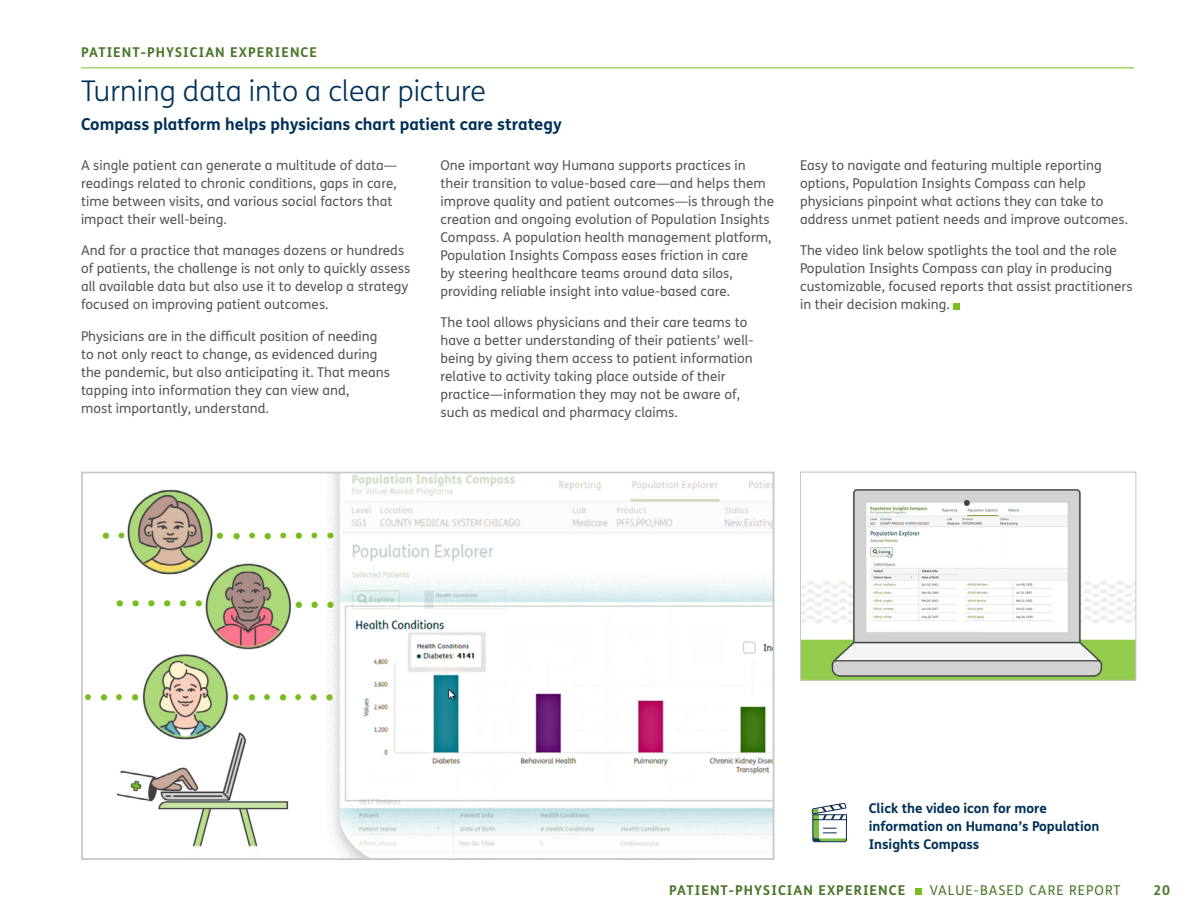
<style>
.page{position:relative;width:1188px;height:918px;background:#fff}
.page>*{position:absolute;margin:0;border:0;box-sizing:border-box;transform-origin:0 0}
.t1{font:300 28.5px "FS Humana";color:#003057}
.t2{font:700 16.5px "FS Humana";color:#003057}
.t3{font:13.5px/18px "FS Humana";letter-spacing:.005em;color:#53575a}
.t4{font:700 13.5px/18px "FS Humana";color:#003057}
.t5{font:700 13.5px "FS Humana";letter-spacing:.075em;color:#4a7729}
.t6{font:13.5px "FS Humana";letter-spacing:.075em;color:#4a7729}
</style>
<div class="page">
<img style="left:85px;top:475px;width:686px;height:382px">
<div style="left:81px;top:472px;width:693px;height:388px;border:2px solid #c8c8c8"></div>
<svg style="left:915px;top:888px;width:6px;height:6px"></svg>
<svg style="left:953px;top:303px;width:6px;height:6px"></svg>
<svg style="left:811px;top:802px;width:36px;height:41px"></svg>
<img style="left:802px;top:489px;width:332px;height:190px">
<div style="left:800px;top:472px;width:336px;height:209px;border:1px solid #c8c8c8"></div>
<hr style="left:81px;top:67px;width:1053px;height:1px;background:#78be20">
<p class="t5" style="left:81px;top:42px;width:238px">PATIENT-PHYSICIAN EXPERIENCE</p>
<h1 class="t1" style="left:81px;top:71px;width:406px">Turning data into a clear picture</h1>
<p class="t2" style="left:81px;top:111px;width:482px">Compass platform helps physicians chart patient care strategy</p>
<p class="t3" style="left:81px;top:156px;width:318px">A single patient can generate a multitude of data— readings related to chronic conditions, gaps in care, time between visits, and various social factors that impact their well-being.</p>
<p class="t3" style="left:81px;top:241px;width:331px">And for a practice that manages dozens or hundreds of patients, the challenge is not only to quickly assess all available data but also use it to develop a strategy focused on improving patient outcomes.</p>
<p class="t3" style="left:81px;top:327px;width:310px">Physicians are in the difficult position of needing to not only react to change, as evidenced during the pandemic, but also anticipating it. That means tapping into information they can view and,<br>most importantly, understand.</p>
<p class="t3" style="left:441px;top:156px;width:335px">One important way Humana supports practices in their transition to value-based care—and helps them improve quality and patient outcomes—is through the creation and ongoing evolution of Population Insights Compass. A population health management platform, Population Insights Compass eases friction in care<br>by steering healthcare teams around data silos, providing reliable insight into value-based care.</p>
<p class="t3" style="left:441px;top:313px;width:315px">The tool allows physicians and their care teams to have a better understanding of their patients’ well&shy;being by giving them access to patient information relative to activity taking place outside of their practice—information they may not be aware of, such as medical and pharmacy claims.</p>
<p class="t3" style="left:800px;top:156px;width:330px">Easy to navigate and featuring multiple reporting options, Population Insights Compass can help physicians pinpoint what actions they can take to address unmet patient needs and improve outcomes.</p>
<p class="t3" style="left:800px;top:241px;width:334px">The video link below spotlights the tool and the role Population Insights Compass can play in producing customizable, focused reports that assist practitioners in their decision making.</p>
<p class="t4" style="left:869px;top:799px;width:232px">Click the video icon for more information on Humana’s Population<br>Insights Compass</p>
<p class="t5" style="left:669px;top:879px;width:238px">PATIENT-PHYSICIAN EXPERIENCE</p>
<p class="t6" style="left:930px;top:881px;width:192px">VALUE-BASED CARE REPORT</p>
<p class="t5" style="left:1153px;top:880px;width:18px">20</p>
</div>
